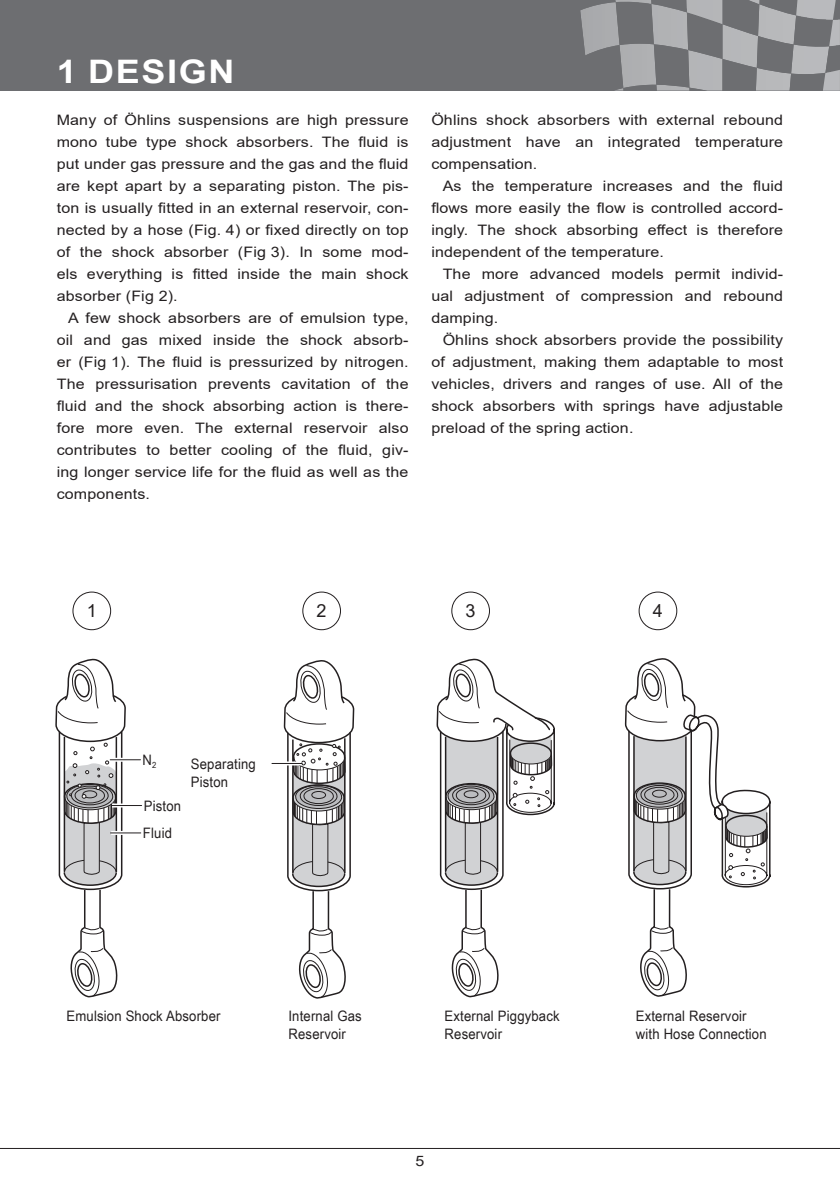
<style>
.page{position:relative;width:840px;height:1191px;background:#fff}
.page>*{position:absolute;margin:0;border:0;box-sizing:border-box;transform-origin:0 0}
.t1{font:700 32.4px "Arial";letter-spacing:.045em;color:#fff;scale:1.11 1}
.t2{font:18px "Arial";color:#231f20}
.t3{font:14.4px/22px "Arial";letter-spacing:.01em;color:#231f20;text-align:justify;scale:1.11 1}
.t4{font:14.4px/18px "Arial Narrow";letter-spacing:.01em;color:#231f20;scale:1.11 1}
</style>
<div class="page">
<div style="left:0;top:0;width:839px;height:91px;background:#6d6e71"></div>
<svg style="left:580px;top:0;width:259px;height:91px"></svg>
<hr style="left:0;top:1148px;width:839px;height:1px;background:#231f20">
<svg style="left:55px;top:659px;width:71px;height:338px"></svg>
<svg style="left:283px;top:660px;width:71px;height:338px"></svg>
<svg style="left:436px;top:659px;width:118px;height:338px"></svg>
<svg style="left:624px;top:658px;width:146px;height:338px"></svg>
<div style="left:72px;top:591px;width:39px;height:39px;border:1px solid #231f20;border-radius:50%"></div>
<div style="left:302px;top:591px;width:39px;height:39px;border:1px solid #231f20;border-radius:50%"></div>
<div style="left:451px;top:591px;width:38px;height:39px;border:1px solid #231f20;border-radius:50%"></div>
<div style="left:638px;top:591px;width:39px;height:39px;border:1px solid #231f20;border-radius:50%"></div>
<svg style="left:111px;top:757px;width:28px;height:4px"></svg>
<hr style="left:110px;top:759px;width:30px;height:1px;background:#231f20">
<svg style="left:111px;top:831px;width:28px;height:4px"></svg>
<hr style="left:110px;top:832px;width:31px;height:1px;background:#231f20">
<hr style="left:112px;top:803px;width:28px;height:4px;background:#fff">
<hr style="left:111px;top:805px;width:30px;height:1px;background:#231f20">
<hr style="left:273px;top:761px;width:28px;height:4px;background:#fff">
<hr style="left:272px;top:763px;width:30px;height:1px;background:#231f20">
<h1 class="t1" style="left:57px;top:59px;width:137px">1 DESIG</h1>
<p class="t3" style="left:57px;top:110px;width:318px">Many of Öhlins suspensions are high pressure mono tube type shock absorbers. The fluid is put under gas pressure and the gas and the fluid are kept apart by a separating piston. The pis&shy;ton is usually fitted in an external reservoir, con&shy;nected by a hose (Fig. 4) or fixed directly on top of the shock absorber (Fig 3). In some mod&shy;els everything is fitted inside the main shock absorber (Fig 2).</p>
<p class="t3" style="left:57px;top:308px;width:318px;text-indent:11px">A few shock absorbers are of emulsion type, oil and gas mixed inside the shock absorb&shy;er (Fig 1). The fluid is pressurized by nitrogen.<br>The pressurisation prevents cavitation of the fluid and the shock absorbing action is there&shy;fore more even. The external reservoir also contributes to better cooling of the fluid, giv&shy;ing longer service life for the fluid as well as the components.</p>
<p class="t3" style="left:431px;top:110px;width:318px">Öhlins shock absorbers with external rebound adjustment have an integrated temperature compensation.</p>
<p class="t3" style="left:431px;top:175px;width:318px;text-indent:11px">As the temperature increases and the fluid flows more easily the flow is controlled accord&shy;ingly. The shock absorbing effect is therefore independent of the temperature.</p>
<p class="t3" style="left:431px;top:264px;width:318px;text-indent:11px">The more advanced models permit individ&shy;ual adjustment of compression and rebound damping.</p>
<p class="t3" style="left:431px;top:330px;width:318px;text-indent:11px">Öhlins shock absorbers provide the possibility of adjustment, making them adaptable to most vehicles, drivers and ranges of use. All of the shock absorbers with springs have adjustable preload of the spring action.</p>
<p class="t2" style="left:87px;top:604px;width:12px">1</p>
<p class="t2" style="left:316px;top:604px;width:12px">2</p>
<p class="t2" style="left:465px;top:604px;width:12px">3</p>
<p class="t2" style="left:652px;top:604px;width:12px">4</p>
<p class="t4" style="left:142px;top:752px;width:14px">N<sub>2</sub></p>
<p class="t4" style="left:144px;top:798px;width:35px">Piston</p>
<p class="t4" style="left:143px;top:825px;width:28px">Fluid</p>
<p class="t4" style="left:191px;top:756px;width:60px">Separating<br>Piston</p>
<p class="t4" style="left:67px;top:1008px;width:140px">Emulsion Shock Absorber</p>
<p class="t4" style="left:288px;top:1008px;width:67px">Internal Gas<br>Reservoir</p>
<p class="t4" style="left:444px;top:1008px;width:105px">External Piggyback<br>Reservoir</p>
<p class="t4" style="left:635px;top:1008px;width:119px">External Reservoir with Hose Connection</p>
<p class="t3" style="left:415px;top:1151px;width:10px">5</p>
</div>
